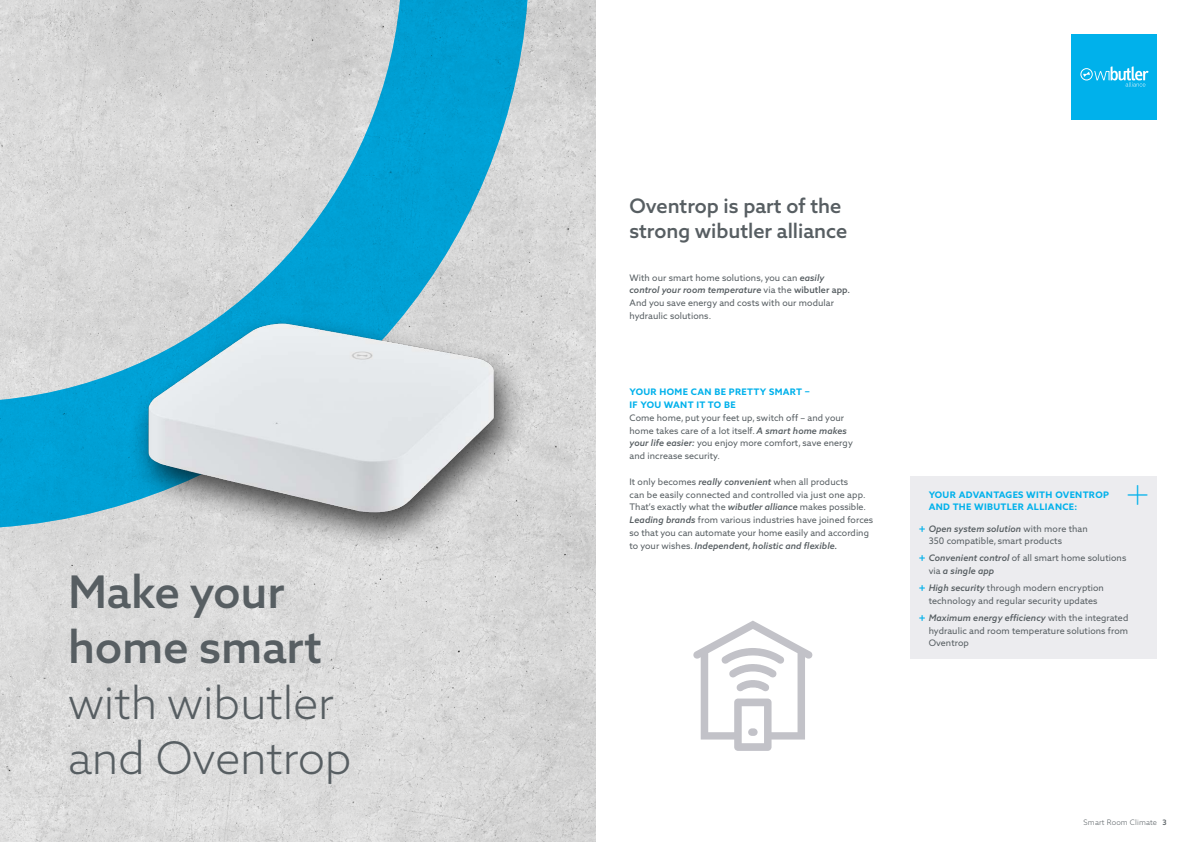
<style>
.page{position:relative;width:1191px;height:842px;background:#fff}
.page>*{position:absolute;margin:0;border:0;box-sizing:border-box;transform-origin:0 0}
.t1{font:300 45px/55.3px "Azo Sans 2";color:#575e62}
.t2{font:500 45px/55.3px "Azo Sans 2";color:#575e62}
.t3{font:500 20px/25.5px "Azo Sans 2";color:#575e62}
.t4{font:9px/12.8px "Azo Sans 2";letter-spacing:.01em;color:#575e62}
.t5{font:700 9px/12.8px "Azo Sans 2";letter-spacing:.035em;color:#00b1eb}
.t6{font:italic 500 9px/12.8px "Azo Sans 2";letter-spacing:.01em;color:#575e62}
.t7{font:300 7.5px "Azo Sans 2";letter-spacing:.02em;color:#575e62}
.s1{font-weight:500;font-style:italic}
.s2{font-weight:500}
.s3{font-weight:500;font-size:11.5px;color:#00b1eb}
.s4{font-style:normal;font-size:11.5px;color:#00b1eb}
.s5{font-weight:400;font-style:normal}
</style>
<div class="page">
<img style="left:0;top:0;width:595px;height:842px">
<svg style="left:0;top:0;width:527px;height:527px;background:#92c4d5"></svg>
<div style="left:1071px;top:34px;width:86px;height:85px;background:#00b1eb"></div>
<svg style="left:1080px;top:66px;width:68px;height:21px"></svg>
<div style="left:129px;top:312px;width:399px;height:242px;background:#000;opacity:.7"></div>
<img style="left:144px;top:315px;width:356px;height:234px">
<div style="left:910px;top:476px;width:247px;height:183px;background:#ececef"></div>
<h1 class="t2" style="left:68px;top:565px;width:255px">Make your home smart</h1>
<h1 class="t1" style="left:68px;top:675px;width:285px">with wibutler and Oventrop</h1>
<h2 class="t3" style="left:629px;top:193px;width:219px">Oventrop is part of the strong wibutler alliance</h2>
<p class="t4" style="left:629px;top:271px;width:222px">With our smart home solutions, you can <span class="s1">easily control your room temperature</span> via the <span class="s2">wibutler app.<br></span>And you save energy and costs with our modular hydraulic solutions.</p>
<p class="t5" style="left:629px;top:386px;width:182px">YOUR HOME CAN BE PRETTY SMART –<br>IF YOU WANT IT TO BE</p>
<p class="t4" style="left:629px;top:411px;width:225px">Come home, put your feet up, switch off – and your home takes care of a lot itself. <span class="s1">A smart home makes your life easier:</span> you enjoy more comfort, save energy and increase security.</p>
<p class="t4" style="left:629px;top:475px;width:245px">It only becomes <span class="s1">really convenient</span> when all products<br>can be easily connected and controlled via just one app.<br>Thatʼs exactly what the <span class="s1">wibutler alliance</span> makes possible.<br><span class="s1">Leading brands</span> from various industries have joined forces so that you can automate your home easily and according to your wishes. <span class="s1">Independent, holistic and flexible.</span></p>
<p class="t5" style="left:928px;top:488px;width:182px">YOUR ADVANTAGES WITH OVENTROP<br>AND THE WIBUTLER ALLIANCE:</p>
<p class="t4" style="left:928px;top:522px;width:161px;text-indent:-10px"><span class="s3">+</span> <span class="s1">Open system solution</span> with more than<br>350 compatible, smart products</p>
<p class="t6" style="left:928px;top:552px;width:199px;text-indent:-10px"><span class="s4">+</span> Convenient control <span class="s5">of all smart home solutions via</span> a single app</p>
<p class="t4" style="left:918px;top:581px;width:187px;text-align:center"><span class="s3">+</span> <span class="s1">High security</span> through modern encryption technology and regular security updates</p>
<p class="t4" style="left:928px;top:611px;width:201px;text-align:justify;text-indent:-10px"><span class="s3">+</span> <span class="s1">Maximum energy efficiency</span> with the integrated hydraulic and room temperature solutions from Oventrop</p>
<p class="t7" style="left:1083px;top:818px;width:85px">Smart Room Climate <span class="s2">3</span></p>
</div>
